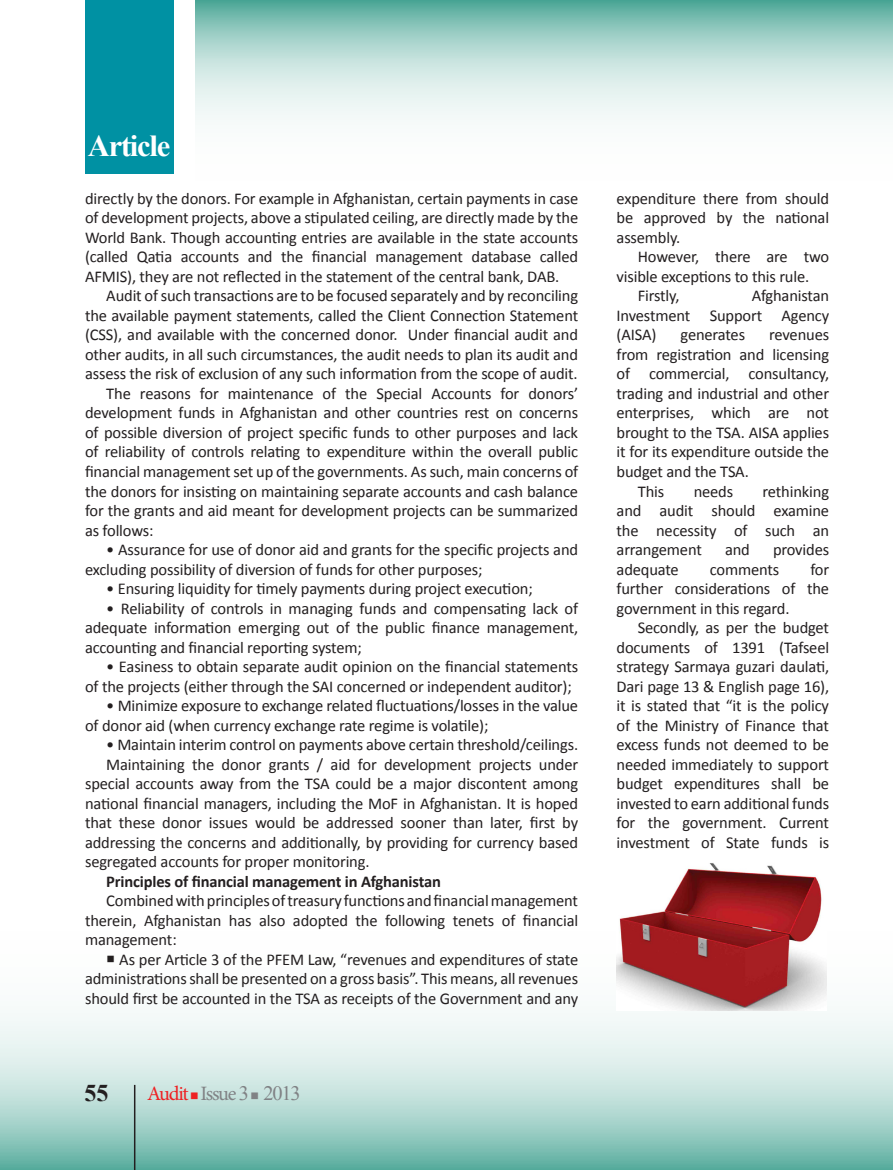
<style>
.page{position:relative;width:893px;height:1170px;background:#fff}
.page>*{position:absolute;margin:0;border:0;box-sizing:border-box;transform-origin:0 0}
.t1{font:700 30.45px "Times New Roman";letter-spacing:-.04em;color:#fff}
.t2{font:700 24px "Times New Roman";color:#231f20}
.t3{font:20.4px "Minion Pro";letter-spacing:-.065em;color:#ee2123}
.t4{font:16.5px/19.5px "Calibri";letter-spacing:-.01em;color:#231f20}
.t5{font:700 16.5px "Calibri";letter-spacing:-.01em;color:#231f20}
.s1{color:#808285}
.s2{font-family:"Times New Roman";color:#808285}
</style>
<div class="page">
<svg style="left:0;top:957px;width:893px;height:212px"></svg>
<svg style="left:195px;top:0;width:698px;height:120px"></svg>
<div style="left:85px;top:0;width:88px;height:173px;background:#0091a3"></div>
<hr style="left:134px;top:1084px;width:1px;height:85px;background:#231f20">
<img style="left:617px;top:863px;width:210px;height:147px">
<p class="t1" style="left:88px;top:125px;width:84px">Article</p>
<p class="t4" style="left:85px;top:189px;width:495px;text-align:right">directly by the donors. For example in Afghanistan, certain payments in case of development projects, above a stipulated ceiling, are directly made by the World Bank. Though accounting entries are available in the state accounts called</p>
<p class="t4" style="left:85px;top:247px;width:476px">(called<br>AFMIS ,) they are not reflected in the statement of the central bank, DAB.</p>
<p class="t4" style="left:85px;top:286px;width:495px;text-align:right">Audit of such transactions are to be focused separately and by reconciling the available payment statements, called the Client Connection Statement<br>Under financial audit and</p>
<p class="t4" style="left:312px;top:247px;width:57px">financial</p>
<p class="t4" style="left:281px;top:247px;width:24px">the</p>
<p class="t4" style="left:472px;top:247px;width:61px">database</p>
<p class="t4" style="left:248px;top:247px;width:26px">and</p>
<p class="t4" style="left:137px;top:247px;width:37px">Qatia</p>
<p class="t4" style="left:181px;top:247px;width:60px">accounts</p>
<p class="t4" style="left:376px;top:247px;width:89px">management</p>
<p class="t4" style="left:85px;top:325px;width:495px">(CSS ,) and available with the concerned donor.<br>other audits in, all such circumstances, the audit needs to plan its audit and assess the risk of exclusion of any such information from the scope of audit.</p>
<p class="t4" style="left:528px;top:384px;width:51px">donors‘</p>
<p class="t4" style="left:200px;top:384px;width:20px">for</p>
<p class="t4" style="left:323px;top:384px;width:15px">of</p>
<p class="t4" style="left:501px;top:384px;width:20px">for</p>
<p class="t4" style="left:85px;top:384px;width:495px;text-indent:21px">The<br>development funds in Afghanistan and other countries rest on concerns of possible diversion of project specific funds to other purposes and lack of reliability of controls relating to expenditure within the overall public financial management set up of the governments. As such, main concerns of the donors for insisting on maintaining separate accounts and cash balance for the grants and aid meant for development projects can be summarized as follows:</p>
<p class="t4" style="left:85px;top:540px;width:495px;text-indent:21px">• Assurance for use of donor aid and grants for the specific projects and excluding possibility of diversion of funds for other purposes;</p>
<p class="t4" style="left:106px;top:579px;width:428px">• Ensuring liquidity for timely payments during project execution;</p>
<p class="t4" style="left:85px;top:598px;width:495px;text-align:justify;text-indent:21px">• Reliability of controls in managing funds and compensating lack of adequate information emerging out of the public finance management, accounting and financial reporting system;</p>
<p class="t4" style="left:85px;top:657px;width:495px;text-indent:21px">• Easiness to obtain separate audit opinion on the financial statements of the projects (either through the SAI concerned or independent auditor ;(</p>
<p class="t4" style="left:85px;top:696px;width:495px;text-indent:21px">• Minimize exposure to exchange related fluctuations/losses in the value of donor aid (when currency exchange rate regime is volatile ;(</p>
<p class="t4" style="left:106px;top:735px;width:473px">• Maintain interim control on payments above certain threshold/ceilings.</p>
<p class="t4" style="left:85px;top:754px;width:495px;text-align:justify;text-indent:21px">Maintaining the donor grants / aid for development projects under special accounts away from the TSA could be a major discontent among national financial managers, including the MoF in Afghanistan isIt. hoped that these donor issues would be addressed sooner than later, first by addressing the concerns and additionally, by providing for currency based segregated accounts for proper monitoring.</p>
<p class="t5" style="left:106px;top:870px;width:336px">Principles of financial management in Afghanistan</p>
<p class="t4" style="left:106px;top:891px;width:473px;text-align:right">Combinedwithprinciplesoftreasuryfunctionsandfinancialmanagement financial</p>
<p class="t4" style="left:345px;top:384px;width:24px">the</p>
<p class="t4" style="left:376px;top:384px;width:47px">Special</p>
<p class="t4" style="left:228px;top:384px;width:87px">maintenance</p>
<p class="t4" style="left:431px;top:384px;width:62px">Accounts</p>
<p class="t4" style="left:140px;top:384px;width:52px">reasons</p>
<p class="t4" style="left:144px;top:910px;width:79px">Afghanistan</p>
<p class="t4" style="left:385px;top:910px;width:62px">following</p>
<p class="t4" style="left:502px;top:910px;width:15px">of</p>
<p class="t4" style="left:85px;top:910px;width:93px">therein, management:</p>
<p class="t4" style="left:85px;top:949px;width:495px;text-align:justify;text-indent:21px">○ As per Article 3 of the PFEM Law “, revenues and expenditures of state administrations shall be presented on a gross basis .” This means, all revenues should first be accounted in the TSA as receipts of the Government and any</p>
<p class="t4" style="left:229px;top:910px;width:24px">has</p>
<p class="t4" style="left:259px;top:910px;width:28px">also</p>
<p class="t4" style="left:356px;top:910px;width:24px">the</p>
<p class="t4" style="left:293px;top:910px;width:57px">adopted</p>
<p class="t4" style="left:453px;top:910px;width:43px">tenets</p>
<p class="t2" style="left:85px;top:1076px;width:25px">55</p>
<p class="t3" style="left:147px;top:1079px;width:155px">Audit ■ <span class="s1">Issue</span> <span class="s1">■</span><span class="s2">3 2013</span></p>
<p class="t4" style="left:617px;top:189px;width:214px;text-align:right">expenditure there from should national</p>
<p class="t4" style="left:617px;top:208px;width:65px">be assembly.</p>
<p class="t4" style="left:717px;top:208px;width:17px">by</p>
<p class="t4" style="left:743px;top:208px;width:24px">the</p>
<p class="t4" style="left:644px;top:208px;width:64px">approved</p>
<p class="t4" style="left:715px;top:247px;width:37px">there</p>
<p class="t4" style="left:617px;top:247px;width:194px;text-indent:21px">However,<br>visible exceptions to this rule.</p>
<p class="t4" style="left:752px;top:286px;width:79px">Afghanistan</p>
<p class="t4" style="left:804px;top:247px;width:27px">two</p>
<p class="t4" style="left:766px;top:247px;width:23px">are</p>
<p class="t4" style="left:638px;top:286px;width:43px">Firstly,</p>
<p class="t4" style="left:617px;top:306px;width:75px">Investment</p>
<p class="t4" style="left:710px;top:306px;width:54px">Support</p>
<p class="t4" style="left:781px;top:306px;width:49px">Agency</p>
<p class="t4" style="left:617px;top:325px;width:41px">(AISA)</p>
<p class="t4" style="left:680px;top:325px;width:66px">generates</p>
<p class="t4" style="left:769px;top:325px;width:62px">revenues</p>
<p class="t4" style="left:617px;top:345px;width:33px">from</p>
<p class="t4" style="left:656px;top:345px;width:77px">registration</p>
<p class="t4" style="left:739px;top:345px;width:26px">and</p>
<p class="t4" style="left:772px;top:345px;width:58px">licensing</p>
<p class="t4" style="left:617px;top:364px;width:15px">of</p>
<p class="t4" style="left:617px;top:384px;width:214px">trading and industrial and other</p>
<p class="t4" style="left:807px;top:403px;width:24px">not</p>
<p class="t4" style="left:649px;top:364px;width:82px">commercial,</p>
<p class="t4" style="left:749px;top:364px;width:82px">consultancy,</p>
<p class="t4" style="left:711px;top:403px;width:41px">which</p>
<p class="t4" style="left:617px;top:403px;width:214px">enterprises,<br>brought to the TSA. AISA applies it for its expenditure outside the budget and the TSA.</p>
<p class="t4" style="left:763px;top:481px;width:68px">rethinking</p>
<p class="t4" style="left:768px;top:403px;width:23px">are</p>
<p class="t4" style="left:638px;top:481px;width:28px">This</p>
<p class="t4" style="left:694px;top:481px;width:41px">needs</p>
<p class="t4" style="left:617px;top:501px;width:26px">and</p>
<p class="t4" style="left:659px;top:501px;width:35px">audit</p>
<p class="t4" style="left:711px;top:501px;width:46px">should</p>
<p class="t4" style="left:773px;top:501px;width:57px">examine</p>
<p class="t4" style="left:617px;top:520px;width:24px">the</p>
<p class="t4" style="left:656px;top:520px;width:62px">necessity</p>
<p class="t4" style="left:734px;top:520px;width:15px">of</p>
<p class="t4" style="left:765px;top:520px;width:32px">such</p>
<p class="t4" style="left:813px;top:520px;width:18px">an</p>
<p class="t4" style="left:617px;top:540px;width:87px">arrangement</p>
<p class="t4" style="left:725px;top:540px;width:26px">and</p>
<p class="t4" style="left:773px;top:540px;width:58px">provides</p>
<p class="t4" style="left:617px;top:559px;width:64px">adequate</p>
<p class="t4" style="left:710px;top:559px;width:71px">comments</p>
<p class="t4" style="left:810px;top:559px;width:20px">for</p>
<p class="t4" style="left:617px;top:579px;width:175px">further<br>government in this regard.</p>
<p class="t4" style="left:638px;top:618px;width:193px;text-align:right">Secondly, as per the budget (Tafseel</p>
<p class="t4" style="left:782px;top:579px;width:15px">of</p>
<p class="t4" style="left:807px;top:579px;width:24px">the</p>
<p class="t4" style="left:675px;top:579px;width:97px">considerations</p>
<p class="t4" style="left:704px;top:637px;width:15px">of</p>
<p class="t4" style="left:617px;top:637px;width:75px">documents</p>
<p class="t4" style="left:617px;top:657px;width:214px">strategy Sarmaya guzari daulati,</p>
<p class="t4" style="left:617px;top:676px;width:214px">Dari page 13 &amp; English page 16 ,(</p>
<p class="t4" style="left:617px;top:696px;width:214px">isit stated that “ isit the policy</p>
<p class="t4" style="left:617px;top:715px;width:214px">of the Ministry of Finance that</p>
<p class="t4" style="left:617px;top:735px;width:214px">excess funds not deemed to be</p>
<p class="t4" style="left:617px;top:754px;width:214px">needed immediately to support</p>
<p class="t4" style="left:812px;top:774px;width:18px">be</p>
<p class="t4" style="left:732px;top:637px;width:34px">1391</p>
<p class="t4" style="left:617px;top:774px;width:48px">budget</p>
<p class="t4" style="left:617px;top:793px;width:214px">invested to earn additional funds</p>
<p class="t4" style="left:779px;top:813px;width:52px">Current</p>
<p class="t4" style="left:771px;top:774px;width:31px">shall</p>
<p class="t4" style="left:674px;top:774px;width:87px">expenditures</p>
<p class="t4" style="left:617px;top:813px;width:20px">for</p>
<p class="t4" style="left:648px;top:813px;width:24px">the</p>
<p class="t4" style="left:682px;top:813px;width:86px">government.</p>
<p class="t4" style="left:617px;top:832px;width:75px">investment</p>
<p class="t4" style="left:701px;top:832px;width:15px">of</p>
<p class="t4" style="left:726px;top:832px;width:35px">State</p>
<p class="t4" style="left:771px;top:832px;width:38px">funds</p>
<p class="t4" style="left:819px;top:832px;width:12px">is</p>
</div>
